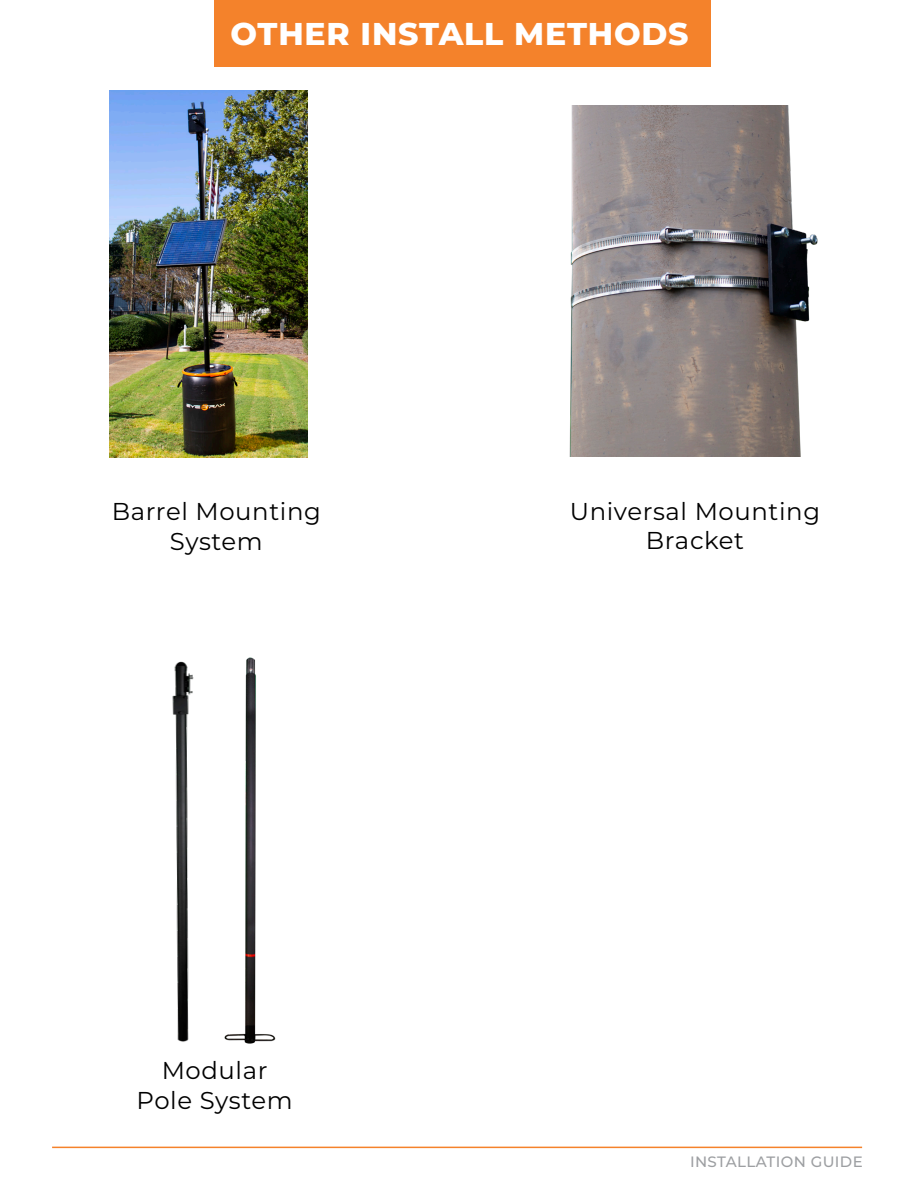
<style>
.page{position:relative;width:918px;height:1188px;background:#fff}
.page>*{position:absolute;margin:0;border:0;box-sizing:border-box;transform-origin:0 0}
.t1{font:800 31.5px "Montserrat";letter-spacing:.025em;color:#fff}
.t2{font:24.3px "Montserrat";letter-spacing:.025em;color:#000}
.t3{font:500 15px "Montserrat";letter-spacing:.025em;color:#9d9fa2}
</style>
<div class="page">
<hr style="left:52px;top:1147px;width:810px;height:1px;background:#f5822b">
<div style="left:214px;top:0;width:497px;height:66px;background:#f4822b"></div>
<img style="left:569px;top:106px;width:249px;height:350px">
<img style="left:110px;top:91px;width:198px;height:366px">
<img style="left:172px;top:661px;width:15px;height:381px">
<img style="left:187px;top:657px;width:89px;height:387px">
<p class="t1" style="left:230px;top:10px;width:460px">OTHER INSTALL METHODS</p>
<p class="t2" style="left:112px;top:495px;width:211px">Barrel Mounting</p>
<p class="t2" style="left:170px;top:524px;width:94px">System</p>
<p class="t2" style="left:162px;top:1054px;width:107px">Modular</p>
<p class="t2" style="left:137px;top:1083px;width:157px">Pole System</p>
<p class="t2" style="left:570px;top:494px;width:252px">Universal Mounting</p>
<p class="t2" style="left:646px;top:524px;width:100px">Bracket</p>
<p class="t3" style="left:690px;top:1152px;width:174px">INSTALLATION GUIDE</p>
</div>
